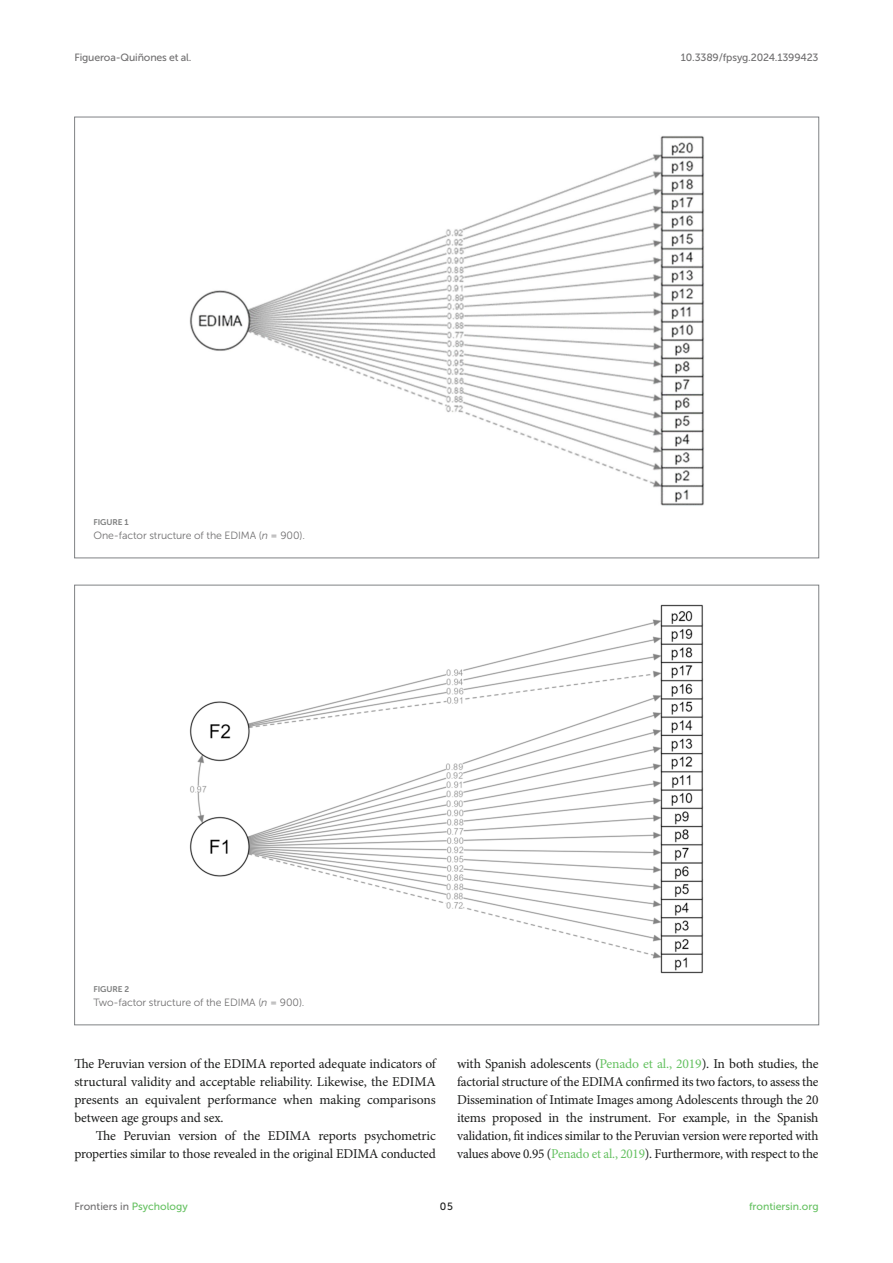
<style>
.page{position:relative;width:893px;height:1263px;background:#fff}
.page>*{position:absolute;margin:0;border:0;box-sizing:border-box;transform-origin:0 0}
.TEXT{font:13.5px/18px "Minion Pro";letter-spacing:-.015em;color:#1b1c1b;text-align:justify}
.FIG_LEG{font:10.5px "Museo Sans 300";letter-spacing:-.01em;color:#706f70}
.t1{font:10.5px "Museo Sans 500";letter-spacing:-.015em;color:#706f70}
.t2{font:10.5px "Museo Sans 500";color:#65c161}
.t3{font:10.5px "Museo Sans 500";color:#1b1c1b}
.FIG_HD{font:8.25px "Museo Sans 700";letter-spacing:-.01em;color:#7e7f7f}
.s1{font-style:italic}
.s2{color:#65c161}
</style>
<div class="page">
<img style="left:189px;top:136px;width:515px;height:370px">
<img style="left:189px;top:604px;width:515px;height:370px">
<p class="t1" style="left:74px;top:51px;width:119px">Figueroa-Quiñones et al.</p>
<p class="t1" style="left:681px;top:51px;width:139px">10.3389/fpsyg.2024.1399423</p>
<p class="FIG_HD" style="left:94px;top:518px;width:37px">FIGURE 1</p>
<p class="FIG_LEG" style="left:94px;top:530px;width:213px">One-factor structure of the EDIMA (<span class="s1">n</span> = 900).</p>
<p class="FIG_HD" style="left:94px;top:985px;width:37px">FIGURE 2</p>
<p class="FIG_LEG" style="left:94px;top:997px;width:212px">Two-factor structure of the EDIMA (<span class="s1">n</span> = 900).</p>
<p class="TEXT" style="left:74px;top:1055px;width:363px">The Peruvian version of the EDIMA reported adequate indicators of structural validity and acceptable reliability. Likewise, the EDIMA presents an equivalent performance when making comparisons between age groups and sex.</p>
<p class="TEXT" style="left:74px;top:1127px;width:363px;text-align:right">The Peruvian version of the EDIMA reports psychometric properties similar to those revealed in the original EDIMA conducted</p>
<p class="TEXT" style="left:457px;top:1055px;width:363px">with Spanish adolescents (<span class="s2">Penado et al., 2019</span>). In both studies, the factorial structure of the EDIMA confirmed its two factors, to assess the Dissemination of Intimate Images among Adolescents through the 20 items proposed in the instrument. For example, in the Spanish validation, fit indices similar to the Peruvian version were reported with values above 0.95 (<span class="s2">Penado et al., 2019</span>). Furthermore, with respect to the</p>
<p class="t1" style="left:74px;top:1200px;width:115px">Frontiers in <span class="s2">Psychology</span></p>
<p class="t3" style="left:440px;top:1200px;width:14px">05</p>
<p class="t2" style="left:749px;top:1200px;width:71px">frontiersin.org</p>
</div>
